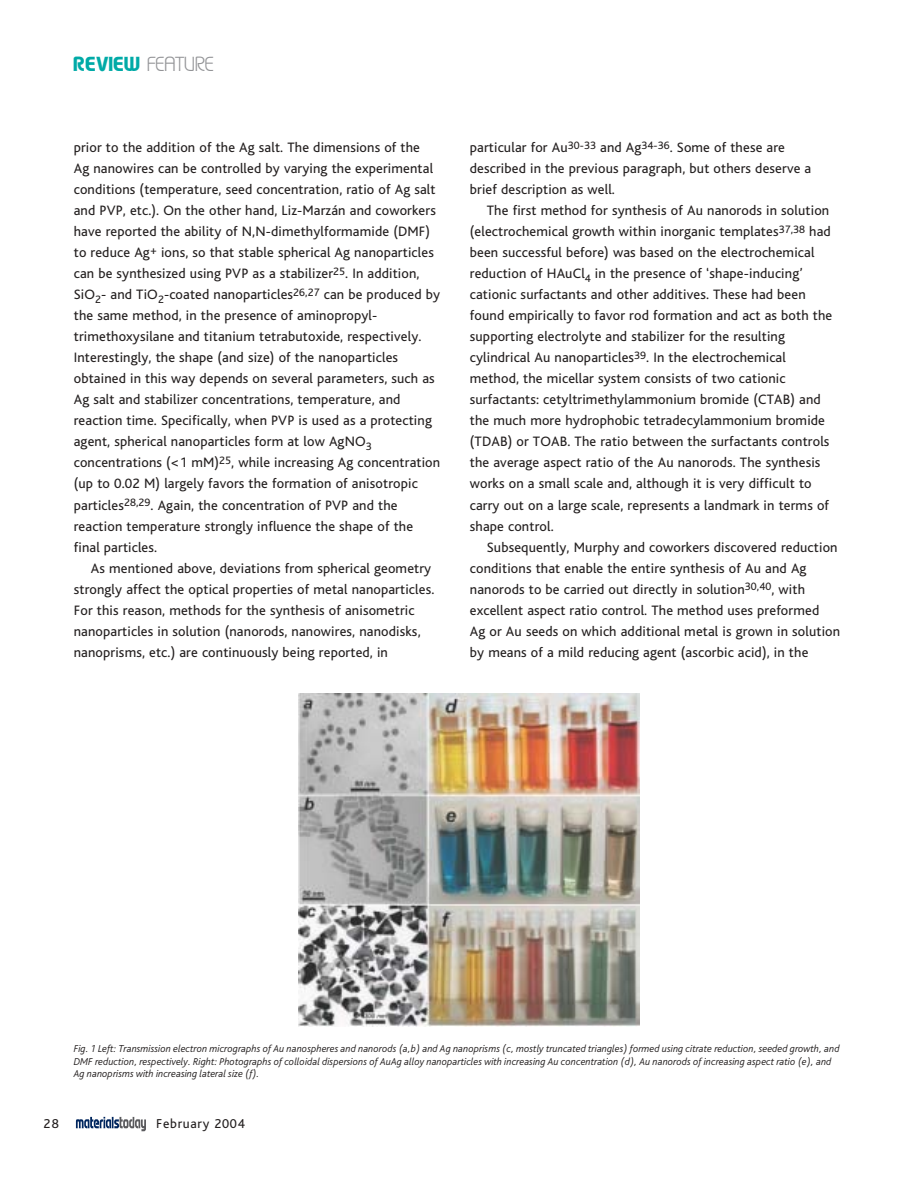
<style>
.page{position:relative;width:918px;height:1190px;background:#fff}
.page>*{position:absolute;margin:0;border:0;box-sizing:border-box;transform-origin:0 0}
.t1{font:300 18px "Prosper";letter-spacing:.02em;color:#939497}
.t2{font:14.25px/21px "Bliss";letter-spacing:.01em;color:#231f1f}
.t3{font:13.5px "Bliss";letter-spacing:.05em;color:#231f1f}
.t4{font:italic 300 10.5px/12.6px "Bliss";color:#231f1f}
.s1{font-family:"Prosper Open";font-weight:700;color:#00aaa7}
</style>
<div class="page">
<svg style="left:76px;top:1116px;width:70px;height:15px"></svg>
<img style="left:299px;top:693px;width:340px;height:333px">
<p class="t1" style="left:74px;top:56px;width:141px"><span class="s1">REVIEW</span> FEATURE</p>
<p class="t2" style="left:74px;top:138px;width:368px">prior to the addition of the Ag salt. The dimensions of the<br>Ag nanowires can be controlled by varying the experimental conditions (temperature, seed concentration, ratio of Ag salt and PVP, etc.). On the other hand, Liz-Marzán and coworkers have reported the ability of N,N-dimethylformamide (DMF) to reduce Ag<sup>+</sup> ions, so that stable spherical Ag nanoparticles can be synthesized using PVP as a stabilizer<sup>25</sup>. In addition, SiO<sub>2</sub>- and TiO<sub>2</sub>-coated nanoparticles<sup>26,27</sup> can be produced by the same method, in the presence of aminopropyl&shy;trimethoxysilane and titanium tetrabutoxide, respectively.<br>Interestingly, the shape (and size) of the nanoparticles obtained in this way depends on several parameters, such as Ag salt and stabilizer concentrations, temperature, and reaction time. Specifically, when PVP is used as a protecting agent, spherical nanoparticles form at low AgNO<sub>3 </sub>concentrations (&lt;1 mM)<sup>25</sup>, while increasing Ag concentration (up to 0.02 M) largely favors the formation of anisotropic particles<sup>28,29</sup>. Again, the concentration of PVP and the reaction temperature strongly influence the shape of the final particles.</p>
<p class="t2" style="left:74px;top:558px;width:362px;text-indent:17px">As mentioned above, deviations from spherical geometry strongly affect the optical properties of metal nanoparticles.<br>For this reason, methods for the synthesis of anisometric nanoparticles in solution (nanorods, nanowires, nanodisks, nanoprisms, etc.) are continuously being reported, in</p>
<p class="t2" style="left:470px;top:138px;width:343px">particular for Au<sup>30-33</sup> and Ag<sup>34-36</sup>. Some of these are described in the previous paragraph, but others deserve a brief description as well.</p>
<p class="t2" style="left:470px;top:201px;width:364px;text-indent:17px">The first method for synthesis of Au nanorods in solution (electrochemical growth within inorganic templates<sup>37,38</sup> had been successful before) was based on the electrochemical reduction of HAuCl<sub>4</sub> in the presence of ‘shape-inducing’ cationic surfactants and other additives. These had been found empirically to favor rod formation and act as both the supporting electrolyte and stabilizer for the resulting cylindrical Au nanoparticles<sup>39</sup>. In the electrochemical method, the micellar system consists of two cationic surfactants: cetyltrimethylammonium bromide (CTAB) and the much more hydrophobic tetradecylammonium bromide (TDAB) or TOAB. The ratio between the surfactants controls the average aspect ratio of the Au nanorods. The synthesis works on a small scale and, although it is very difficult to carry out on a large scale, represents a landmark in terms of shape control.</p>
<p class="t2" style="left:470px;top:537px;width:372px;text-indent:17px">Subsequently, Murphy and coworkers discovered reduction conditions that enable the entire synthesis of Au and Ag nanorods to be carried out directly in solution<sup>30,40</sup>, with excellent aspect ratio control. The method uses preformed<br>Ag or Au seeds on which additional metal is grown in solution by means of a mild reducing agent (ascorbic acid), in the</p>
<p class="t4" style="left:74px;top:1043px;width:767px">Fig. 1 Left: Transmission electron micrographs of Au nanospheres and nanorods (a,b) and Ag nanoprisms (c, mostly truncated triangles) formed using citrate reduction, seeded growth, and<br>DMF reduction, respectively. Right: Photographs of colloidal dispersions of AuAg alloy nanoparticles with increasing Au concentration (d), Au nanorods of increasing aspect ratio (e), and<br>Ag nanoprisms with increasing lateral size (f).</p>
<p class="t3" style="left:43px;top:1118px;width:17px">28</p>
<p class="t3" style="left:156px;top:1118px;width:90px">February 2004</p>
</div>
